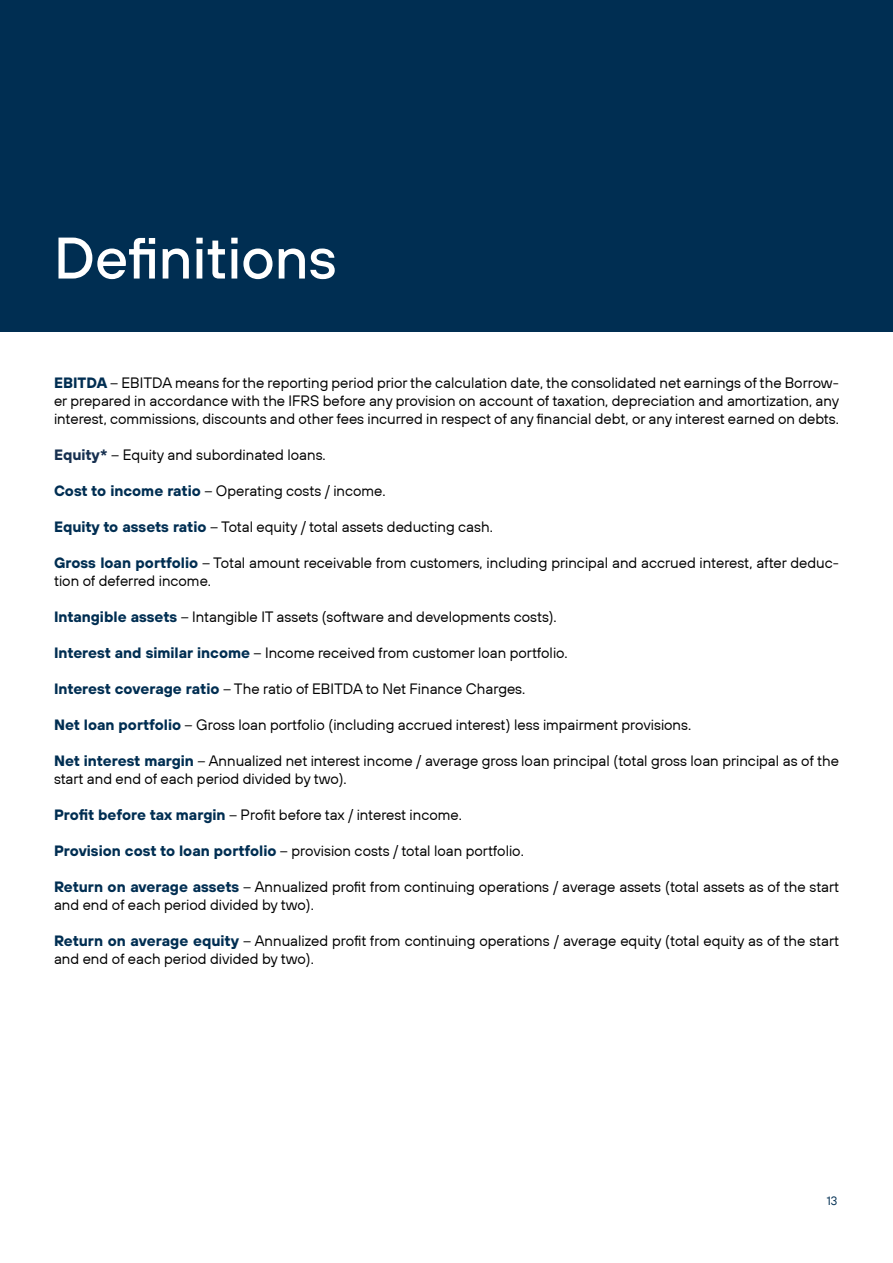
<style>
.page{position:relative;width:893px;height:1263px;background:#fff}
.page>*{position:absolute;margin:0;border:0;box-sizing:border-box;transform-origin:0 0}
.t1{font:500 58.5px "TT Hoves Pro";color:#fff}
.t2{font:15px/18px "TT Hoves Pro";color:#000}
.t3{font:12px "TT Hoves Pro";color:#002e52}
.s1{font-weight:700;color:#002e52}
.s2{font-weight:700;color:#173050}
</style>
<div class="page">
<div style="left:0;top:0;width:893px;height:332px;background:#002e52"></div>
<h1 class="t1" style="left:54px;top:220px;width:284px">Definitions</h1>
<p class="t2" style="left:54px;top:373px;width:787px;text-align:justify"><span class="s1">EBITDA</span> – EBITDA means for the reporting period prior the calculation date, the consolidated net earnings of the Borrow&shy;er prepared in accordance with the IFRS before any provision on account of taxation, depreciation and amortization, any interest, commissions, discounts and other fees incurred in respect of any financial debt, or any interest earned on debts.</p>
<p class="t2" style="left:54px;top:445px;width:273px"><span class="s2">Equity*</span> – Equity and subordinated loans.</p>
<p class="t2" style="left:54px;top:481px;width:333px"><span class="s1">Cost to income ratio</span> – Operating costs / income.</p>
<p class="t2" style="left:54px;top:517px;width:440px"><span class="s1">Equity to assets ratio</span> – Total equity / total assets deducting cash.</p>
<p class="t2" style="left:54px;top:553px;width:786px"><span class="s1">Gross loan portfolio</span> – Total amount receivable from customers, including principal and accrued interest, after deduc&shy;tion of deferred income.</p>
<p class="t2" style="left:54px;top:607px;width:504px"><span class="s1">Intangible assets</span> – Intangible IT assets (software and developments costs).</p>
<p class="t2" style="left:54px;top:643px;width:515px"><span class="s1">Interest and similar income</span> – Income received from customer loan portfolio.</p>
<p class="t2" style="left:54px;top:679px;width:473px"><span class="s1">Interest coverage ratio</span> – The ratio of EBITDA to Net Finance Charges.</p>
<p class="t2" style="left:54px;top:715px;width:639px"><span class="s1">Net loan portfolio</span> – Gross loan portfolio (including accrued interest) less impairment provisions.</p>
<p class="t2" style="left:54px;top:751px;width:786px"><span class="s1">Net interest margin</span> – Annualized net interest income / average gross loan principal (total gross loan principal as of the start and end of each period divided by two).</p>
<p class="t2" style="left:54px;top:805px;width:409px"><span class="s1">Profit before tax margin</span> – Profit before tax / interest income.</p>
<p class="t2" style="left:54px;top:841px;width:471px"><span class="s1">Provision cost to loan portfolio</span> – provision costs / total loan portfolio.</p>
<p class="t2" style="left:54px;top:877px;width:787px"><span class="s1">Return on average assets</span> – Annualized profit from continuing operations / average assets (total assets as of the start and end of each period divided by two).</p>
<p class="t2" style="left:54px;top:931px;width:787px"><span class="s1">Return on average equity</span> – Annualized profit from continuing operations / average equity (total equity as of the start and end of each period divided by two).</p>
<p class="t3" style="left:827px;top:1193px;width:12px">13</p>
</div>
